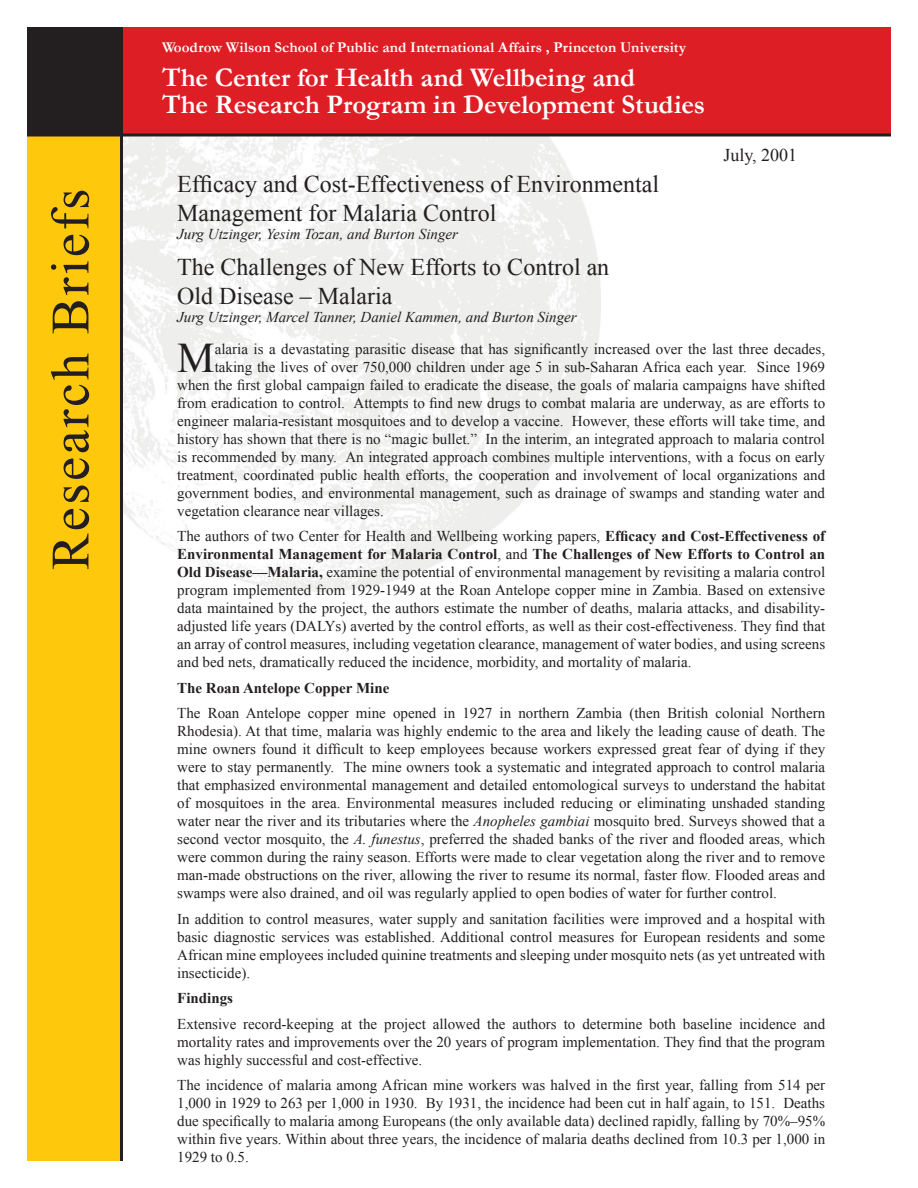
<style>
.page{position:relative;width:918px;height:1188px;background:#fff}
.page>*{position:absolute;margin:0;border:0;box-sizing:border-box;transform-origin:0 0}
.t1{font:54px "Times New Roman";letter-spacing:.05em;color:#231f20}
.t2{font:42.15px "Times New Roman";color:#231f20}
.t3{font:700 27px/27px "Garamond";letter-spacing:-.005em;color:#fff}
.t4{font:24px/28.8px "Times New Roman";color:#231f20}
.t5{font:18px "Times New Roman";color:#231f20}
.t6{font:15px/18px "Times New Roman";color:#231f20;text-align:justify}
.t7{font:italic 15px "Times New Roman";color:#231f20}
.t8{font:700 15px "Garamond";letter-spacing:.01em;color:#fff}
.t9{font:700 15px "Times New Roman";color:#231f20}
.s1{font-weight:700}
.s2{font-style:italic}
</style>
<div class="page">
<div style="left:122px;top:27px;width:769px;height:108px;background:#de1e25"></div>
<div style="left:27px;top:27px;width:95px;height:108px;background:#231f20"></div>
<div style="left:27px;top:135px;width:95px;height:1026px;background:#fec80c"></div>
<hr style="left:120px;top:27px;width:3px;height:1134px;background:#231f20">
<hr style="left:27px;top:134px;width:864px;height:2px;background:#231f20">
<h1 class="t1" style="left:34px;top:570px;width:383px;rotate:-90deg">Research Briefs</h1>
<p class="t8" style="left:162px;top:37px;width:526px">Woodrow Wilson School of Public and International Affairs , Princeton University</p>
<h3 class="t3" style="left:162px;top:64px;width:545px">The Center for Health and Wellbeing and<br>The Research Program in Development Studies</h3>
<p class="t5" style="left:723px;top:143px;width:75px">July, 2001</p>
<h3 class="t4" style="left:177px;top:169px;width:484px">Efficacy and Cost-Effectiveness of Environmental<br>Management for Malaria Control</h3>
<p class="t7" style="left:177px;top:224px;width:282px">Jurg Utzinger, Yesim Tozan, and Burton Singer</p>
<h3 class="t4" style="left:177px;top:252px;width:434px">The Challenges of New Efforts to Control an<br>Old Disease – Malaria</h3>
<p class="t7" style="left:177px;top:307px;width:401px">Jurg Utzinger, Marcel Tanner, Daniel Kammen, and Burton Singer</p>
<h2 class="t2" style="left:177px;top:329px;width:39px">M</h2>
<p class="t6" style="left:215px;top:339px;width:612px">alaria is a devastating parasitic disease that has significantly increased over the last three decades,</p>
<p class="t6" style="left:215px;top:357px;width:612px">taking the lives of over 750,000 children under age 5 in sub-Saharan Africa each year. Since 1969</p>
<p class="t6" style="left:177px;top:375px;width:650px">when the first global campaign failed to eradicate the disease, the goals of malaria campaigns have shifted</p>
<p class="t6" style="left:177px;top:393px;width:650px">from eradication to control. Attempts to find new drugs to combat malaria are underway, as are efforts to</p>
<p class="t6" style="left:177px;top:411px;width:649px">engineer malaria-resistant mosquitoes and to develop a vaccine. However, these efforts will take time, and</p>
<p class="t6" style="left:177px;top:429px;width:649px">history has shown that there is no “magic bullet.” In the interim, an integrated approach to malaria control</p>
<p class="t6" style="left:177px;top:447px;width:649px">is recommended by many. An integrated approach combines multiple interventions, with a focus on early</p>
<p class="t6" style="left:177px;top:465px;width:649px">treatment, coordinated public health efforts, the cooperation and involvement of local organizations and</p>
<p class="t6" style="left:177px;top:483px;width:649px">government bodies, and environmental management, such as drainage of swamps and standing water and</p>
<p class="t6" style="left:177px;top:501px;width:208px">vegetation clearance near villages.</p>
<p class="t6" style="left:177px;top:527px;width:650px">The authors of two Center for Health and Wellbeing working papers, <span class="s1">Efficacy and Cost-Effectiveness of Environmental Management for Malaria Control</span>, and <span class="s1">The Challenges of New Efforts to Control an Old Disease—Malaria,</span> examine the potential of environmental management by revisiting a malaria control program implemented from 1929-1949 at the Roan Antelope copper mine in Zambia. Based on extensive data maintained by the project, the authors estimate the number of deaths, malaria attacks, and disability&shy;adjusted life years (DALYs) averted by the control efforts, as well as their cost-effectiveness. They find that an array of control measures, including vegetation clearance, management of water bodies, and using screens and bed nets, dramatically reduced the incidence, morbidity, and mortality of malaria.</p>
<p class="t9" style="left:177px;top:677px;width:214px">The Roan Antelope Copper Mine</p>
<p class="t6" style="left:177px;top:704px;width:650px">The Roan Antelope copper mine opened in 1927 in northern Zambia (then British colonial Northern Rhodesia). At that time, malaria was highly endemic to the area and likely the leading cause of death. The mine owners found it difficult to keep employees because workers expressed great fear of dying if they were to stay permanently. The mine owners took a systematic and integrated approach to control malaria that emphasized environmental management and detailed entomological surveys to understand the habitat of mosquitoes in the area. Environmental measures included reducing or eliminating unshaded standing water near the river and its tributaries where the <span class="s2">Anopheles gambiai</span> mosquito bred. Surveys showed that a second vector mosquito, the <span class="s2">A. funestus</span>, preferred the shaded banks of the river and flooded areas, which were common during the rainy season. Efforts were made to clear vegetation along the river and to remove man-made obstructions on the river, allowing the river to resume its normal, faster flow. Flooded areas and swamps were also drained, and oil was regularly applied to open bodies of water for further control.</p>
<p class="t6" style="left:177px;top:909px;width:649px">In addition to control measures, water supply and sanitation facilities were improved and a hospital with basic diagnostic services was established. Additional control measures for European residents and some African mine employees included quinine treatments and sleeping under mosquito nets (as yet untreated with insecticide).</p>
<p class="t9" style="left:177px;top:988px;width:57px">Findings</p>
<p class="t6" style="left:177px;top:1014px;width:650px">Extensive record-keeping at the project allowed the authors to determine both baseline incidence and mortality rates and improvements over the 20 years of program implementation. They find that the program was highly successful and cost-effective.</p>
<p class="t6" style="left:177px;top:1076px;width:649px">The incidence of malaria among African mine workers was halved in the first year, falling from 514 per 1,000 in 1929 to 263 per 1,000 in 1930. By 1931, the incidence had been cut in half again, to 151. Deaths due specifically to malaria among Europeans (the only available data) declined rapidly, falling by 70%–95% within five years. Within about three years, the incidence of malaria deaths declined from 10.3 per 1,000 in 1929 to 0.5.</p>
</div>
